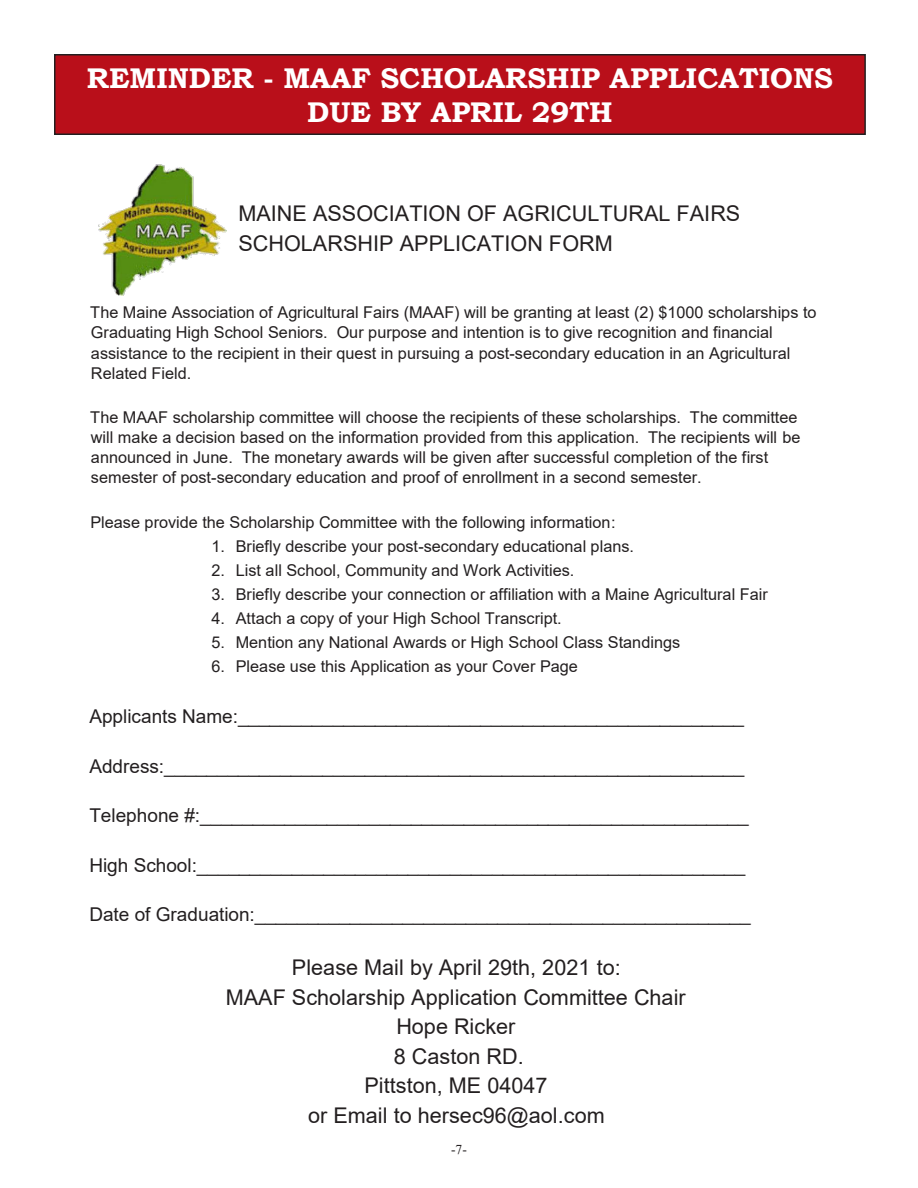
<style>
.page{position:relative;width:918px;height:1188px;background:#fff}
.page>*{position:absolute;margin:0;border:0;box-sizing:border-box;transform-origin:0 0}
.t1{font:700 28.5px "Bookman Old Style";color:#fff}
.t2{font:21.6px/29.5px "Arial";color:#231f20}
.t3{font:19.05px "Arial";color:#231f20}
.t4{font:16.2px/20.1px "Arial";color:#231f20}
.t5{font:13.5px "Times New Roman";color:#231f20}
</style>
<div class="page">
<div style="left:55px;top:55px;width:810px;height:79px;background:#b90f1a"></div>
<div style="left:54px;top:54px;width:812px;height:81px;border:2px solid #231f20"></div>
<img style="left:98px;top:165px;width:128px;height:131px">
<p class="t1" style="left:87px;top:57px;width:748px">REMINDER - MAAF SCHOLARSHIP APPLICATIONS</p>
<p class="t1" style="left:307px;top:91px;width:307px">DUE BY APRIL 29TH</p>
<p class="t2" style="left:238px;top:199px;width:503px">MAINE ASSOCIATION OF AGRICULTURAL FAIRS<br>SCHOLARSHIP APPLICATION FORM</p>
<p class="t4" style="left:90px;top:302px;width:728px">The Maine Association of Agricultural Fairs (MAAF) will be granting at least (2) $1000 scholarships to Graduating High School Seniors. Our purpose and intention is to give recognition and financial assistance to the recipient in their quest in pursuing a post-secondary education in an Agricultural Related Field.</p>
<p class="t4" style="left:90px;top:407px;width:712px">The MAAF scholarship committee will choose the recipients of these scholarships. The committee will make a decision based on the information provided from this application. The recipients will be announced in June. The monetary awards will be given after successful completion of the first semester of post-secondary education and proof of enrollment in a second semester.</p>
<p class="t4" style="left:90px;top:512px;width:527px">Please provide the Scholarship Committee with the following information:</p>
<p class="t4" style="left:211px;top:536px;width:424px">1. Briefly describe your post-secondary educational plans.</p>
<p class="t4" style="left:211px;top:560px;width:365px">2. List all School, Community and Work Activities.</p>
<p class="t4" style="left:211px;top:584px;width:558px">3. Briefly describe your connection or affiliation with a Maine Agricultural Fair</p>
<p class="t4" style="left:211px;top:608px;width:352px">4. Attach a copy of your High School Transcript.</p>
<p class="t4" style="left:211px;top:632px;width:470px">5. Mention any National Awards or High School Class Standings</p>
<p class="t4" style="left:211px;top:656px;width:368px">6. Please use this Application as your Cover Page</p>
<p class="t3" style="left:89px;top:704px;width:656px">Applicants Name:________________________________________________</p>
<p class="t3" style="left:89px;top:753px;width:657px">Address:_______________________________________________________</p>
<p class="t3" style="left:89px;top:802px;width:661px">Telephone #:____________________________________________________</p>
<p class="t3" style="left:89px;top:852px;width:658px">High School:____________________________________________________</p>
<p class="t3" style="left:89px;top:901px;width:663px">Date of Graduation:_______________________________________________</p>
<p class="t2" style="left:226px;top:953px;width:462px;text-align:center">Please Mail by April 29th, 2021 to:<br>MAAF Scholarship Application Committee Chair<br>Hope Ricker<br>8 Caston RD.<br>Pittston, ME 04047<br>or Email to hersec96@aol.com</p>
<p class="t5" style="left:451px;top:1140px;width:17px">-7-</p>
</div>
